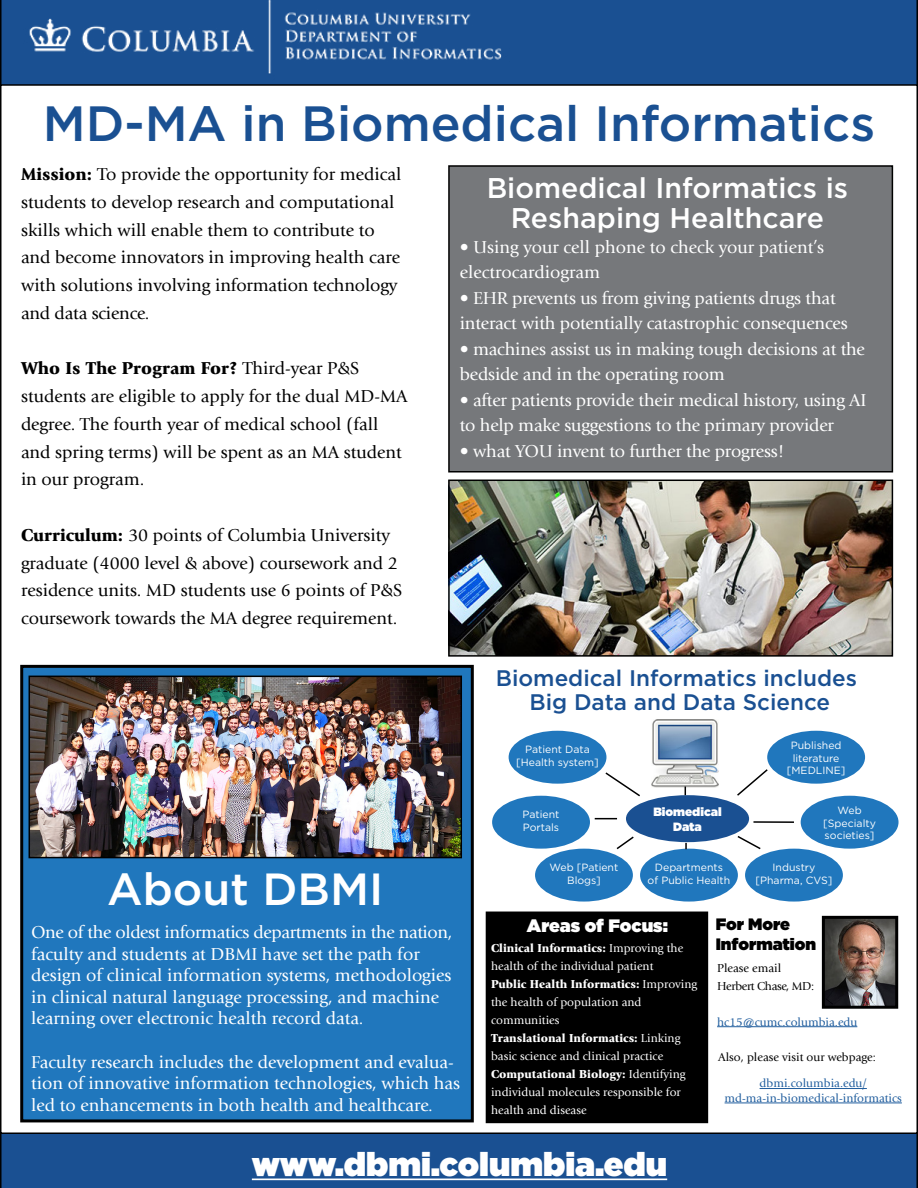
<style>
.page{position:relative;width:918px;height:1188px;background:#1a5092}
.page>*{position:absolute;margin:0;border:0;box-sizing:border-box;transform-origin:0 0}
.t1{font:500 49.5px "Gotham";color:#1a5092}
.t2{font:500 45px "Gotham";color:#fff}
.t3{font:900 33px "Gotham";color:#fff}
.t4{font:500 28.5px/30px "Gotham";color:#fff;text-align:center}
.t5{font:500 22.5px/24px "Gotham";color:#1a5092;text-align:center}
.t6{font:18px/21.6px "Giovanni Std";color:#fff}
.t7{font:18px/27.8px "Giovanni Std";color:#000}
.t8{font:900 18px "Gotham";color:#fff}
.t9{font:900 16.5px/19.8px "Gotham";color:#000}
.t10{font:12px/18px "Giovanni Std";color:#fff}
.t11{font:12px/14.4px "Giovanni Std";color:#215e9e;text-align:center}
.t12{font:12px "Giovanni Std";color:#000}
.t13{font:12px/18px "Giovanni Std";letter-spacing:-.03em;color:#000}
.t14{font:900 12px/14.4px "Gotham";color:#fff;text-align:center}
.t15{font:10.5px/12.6px "Gotham";color:#fff;text-align:center}
.s1{font-weight:900}
</style>
<div class="page">
<div style="left:1px;top:85px;width:916px;height:1048px;background:#fff"></div>
<img style="left:14px;top:0;width:495px;height:86px">
<hr style="left:252px;top:1179px;width:415px;height:1px;background:#fff">
<div style="left:22px;top:666px;width:450px;height:455px;background:#2077bd"></div>
<div style="left:20px;top:665px;width:454px;height:457px;border:3px solid #000"></div>
<img style="left:32px;top:679px;width:427px;height:176px">
<div style="left:29px;top:676px;width:433px;height:182px;border:2px solid #000"></div>
<div style="left:449px;top:166px;width:443px;height:306px;background:#76787b"></div>
<div style="left:448px;top:165px;width:445px;height:307px;border:2px solid #000"></div>
<img style="left:451px;top:483px;width:439px;height:171px">
<div style="left:448px;top:480px;width:445px;height:177px;border:2px solid #000"></div>
<div style="left:626px;top:795px;width:123px;height:47px;background:#1a5092;border-radius:50%"></div>
<div style="left:509px;top:731px;width:97px;height:53px;background:#2077bd;border-radius:50%"></div>
<div style="left:767px;top:731px;width:98px;height:53px;background:#2077bd;border-radius:50%"></div>
<div style="left:801px;top:796px;width:98px;height:53px;background:#2077bd;border-radius:50%"></div>
<div style="left:492px;top:796px;width:98px;height:53px;background:#2077bd;border-radius:50%"></div>
<div style="left:535px;top:849px;width:98px;height:53px;background:#2077bd;border-radius:50%"></div>
<div style="left:640px;top:849px;width:98px;height:53px;background:#2077bd;border-radius:50%"></div>
<div style="left:745px;top:849px;width:98px;height:53px;background:#2077bd;border-radius:50%"></div>
<img style="left:651px;top:720px;width:68px;height:67px">
<svg style="left:595px;top:818px;width:22px;height:1px"></svg>
<svg style="left:616px;top:836px;width:18px;height:14px"></svg>
<svg style="left:685px;top:843px;width:2px;height:6px"></svg>
<svg style="left:737px;top:836px;width:24px;height:14px"></svg>
<hr style="left:753px;top:821px;width:41px;height:2px;background:#000">
<svg style="left:737px;top:769px;width:31px;height:27px"></svg>
<svg style="left:605px;top:772px;width:35px;height:25px"></svg>
<div style="left:486px;top:912px;width:221px;height:210px;background:#000"></div>
<div style="left:486px;top:912px;width:222px;height:211px;border:2px solid #000"></div>
<hr style="left:760px;top:1088px;width:107px;height:1px;background:#215e9e">
<hr style="left:725px;top:1103px;width:177px;height:1px;background:#215e9e">
<img style="left:826px;top:920px;width:68px;height:85px">
<div style="left:822px;top:916px;width:76px;height:93px;border:3px solid #000"></div>
<hr style="left:717px;top:1026px;width:140px;height:1px;background:#215e9e">
<h1 class="t1" style="left:43px;top:91px;width:834px">MD-MA in Biomedical Informatics</h1>
<p class="t7" style="left:21px;top:161px;width:382px"><span class="s1">Mission:</span> To provide the opportunity for medical students to develop research and computational skills which will enable them to contribute to and become innovators in improving health care with solutions involving information technology and data science.</p>
<h3 class="t4" style="left:487px;top:172px;width:363px">Biomedical Informatics is<br>Reshaping Healthcare</h3>
<p class="t6" style="left:460px;top:234px;width:366px;line-height:25.5px">• Using your cell phone to check your patient’s electrocardiogram</p>
<p class="t6" style="left:460px;top:285px;width:389px;line-height:25.5px">• EHR prevents us from giving patients drugs that interact with potentially catastrophic consequences</p>
<p class="t6" style="left:460px;top:336px;width:407px;line-height:25.5px">• machines assist us in making tough decisions at the bedside and in the operating room</p>
<p class="t6" style="left:460px;top:387px;width:408px;line-height:25.5px">• after patients provide their medical history, using AI to help make suggestions to the primary provider</p>
<p class="t6" style="left:460px;top:440px;width:326px">• what YOU invent to further the progress!</p>
<p class="t7" style="left:21px;top:355px;width:388px"><span class="s1">Who Is The Program For?</span> Third-year P&amp;S students are eligible to apply for the dual MD-MA degree. The fourth year of medical school (fall and spring terms) will be spent as an MA student in our program.</p>
<p class="t7" style="left:21px;top:521px;width:383px"><span class="s1">Curriculum:</span> 30 points of Columbia University graduate (4000 level &amp; above) coursework and 2 residence units. MD students use 6 points of P&amp;S coursework towards the MA degree requirement.</p>
<h2 class="t2" style="left:107px;top:860px;width:278px">About DBMI</h2>
<p class="t6" style="left:31px;top:922px;width:423px">One of the oldest informatics departments in the nation, faculty and students at DBMI have set the path for design of clinical information systems, methodologies in clinical natural language processing, and machine learning over electronic health record data.</p>
<p class="t6" style="left:31px;top:1051px;width:431px">Faculty research includes the development and evalua&shy;tion of innovative information technologies, which has led to enhancements in both health and healthcare.</p>
<p class="t5" style="left:496px;top:666px;width:363px">Biomedical Informatics includes<br>Big Data and Data Science</p>
<p class="t15" style="left:516px;top:743px;width:84px">Patient Data [Health system]</p>
<p class="t15" style="left:787px;top:739px;width:60px">Published literature [MEDLINE]</p>
<p class="t15" style="left:823px;top:804px;width:54px">Web [Specialty societies]</p>
<p class="t14" style="left:653px;top:805px;width:70px">Biomedical<br>Data</p>
<p class="t15" style="left:523px;top:808px;width:38px;text-align:left">Patient<br>Portals</p>
<p class="t15" style="left:550px;top:861px;width:70px">Web [Patient<br>Blogs]</p>
<p class="t15" style="left:648px;top:861px;width:84px">Departments<br>of Public Health</p>
<p class="t15" style="left:756px;top:861px;width:78px">Industry [Pharma, CVS]</p>
<p class="t8" style="left:527px;top:912px;width:143px">Areas of Focus:</p>
<p class="t10" style="left:491px;top:939px;width:208px"><span class="s1">Clinical Informatics:</span> Improving the health of the individual patient<br><span class="s1">Public Health Informatics:</span> Improving the health of population and communities<br><span class="s1">Translational Informatics:</span> Linking basic science and clinical practice<br><span class="s1">Computational Biology:</span> Identifying individual molecules responsible for health and disease</p>
<p class="t9" style="left:716px;top:914px;width:102px">For More<br>Information</p>
<p class="t13" style="left:717px;top:959px;width:98px">Please email<br>Herbert Chase, MD:</p>
<p class="t11" style="left:717px;top:1015px;width:142px">hc15@cumc.columbia.edu</p>
<p class="t12" style="left:718px;top:1050px;width:159px">Also, please visit our webpage:</p>
<p class="t11" style="left:725px;top:1076px;width:179px">dbmi.columbia.edu/ md-ma-in-biomedical-informatics</p>
<h3 class="t3" style="left:252px;top:1141px;width:417px">www.dbmi.columbia.edu</h3>
</div>
